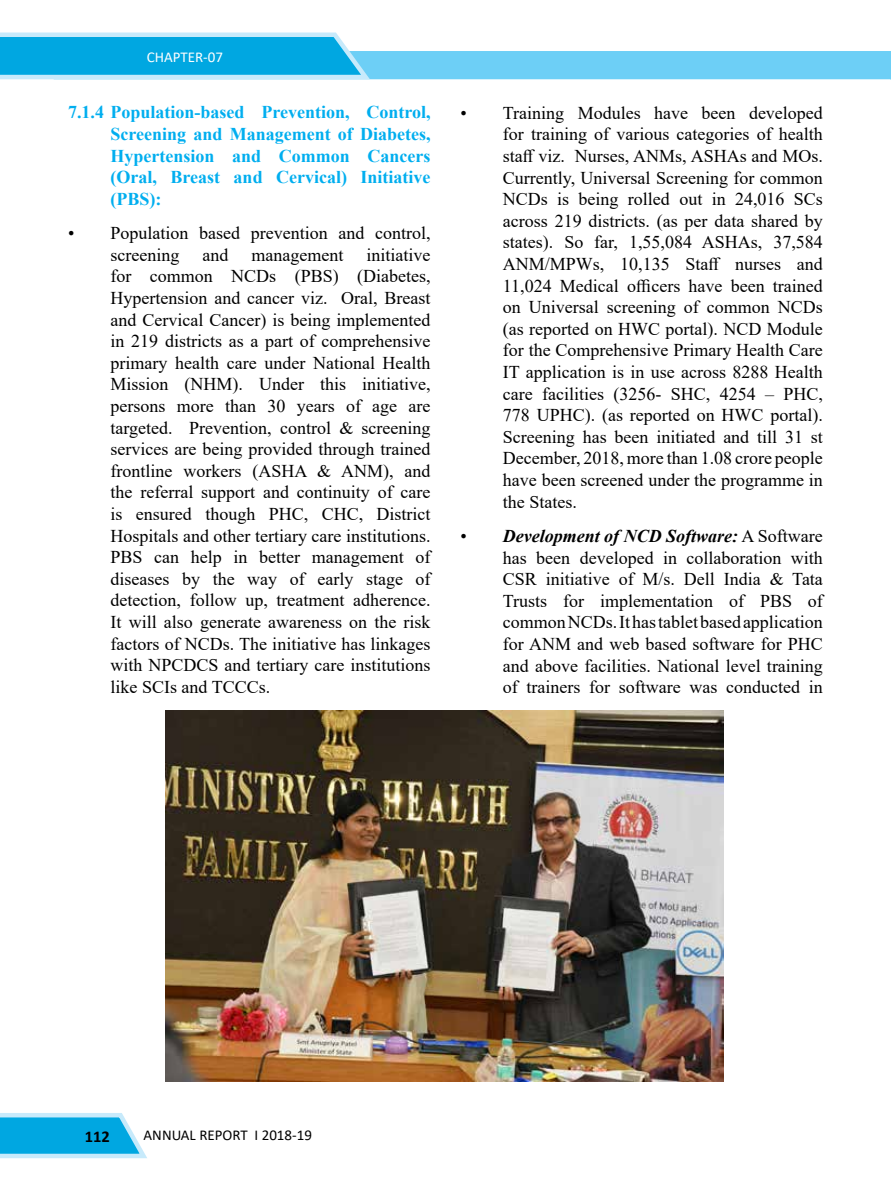
<style>
.page{position:relative;width:891px;height:1188px;background:#fff}
.page>*{position:absolute;margin:0;border:0;box-sizing:border-box;transform-origin:0 0}
.t1{font:18px/21.6px "Times New Roman";color:#000;text-align:justify}
.t2{font:700 18px/21.6px "Times New Roman";color:#00aeef;text-align:justify}
.t3{font:700 16.5px "Calibri";color:#000}
.t4{font:15px "Calibri";color:#000}
.t5{font:15px "Calibri";color:#fff}
.s1{font-weight:700;font-style:italic}
</style>
<div class="page">
<svg style="left:0;top:1113px;width:147px;height:46px"></svg>
<svg style="left:0;top:32px;width:891px;height:48px"></svg>
<img style="left:166px;top:710px;width:557px;height:372px">
<p class="t5" style="left:147px;top:46px;width:78px">CHAPTER-07</p>
<p class="t2" style="left:111px;top:101px;width:322px;text-indent:-43px">7.1.4 Population-based Prevention, Control, Screening and Management of Diabetes, Hypertension and Common Cancers (Oral, Breast and Cervical) Initiative (PBS):</p>
<p class="t1" style="left:111px;top:222px;width:322px;text-indent:-43px">• Population based prevention and control, screening</p>
<p class="t1" style="left:111px;top:243px;width:322px;text-indent:256px">initiative for common NCDs (PBS) (Diabetes, Hypertension and cancer viz. Oral, Breast and Cervical Cancer) is being implemented in 219 districts as a part of comprehensive primary health care under National Health Mission (NHM). Under this initiative, persons more than 30 years of age are targeted. Prevention, control &amp; screening services are being provided through trained frontline workers (ASHA &amp; ANM), and the referral support and continuity of care is ensured though PHC, CHC, District Hospitals and other tertiary care institutions.<br>PBS can help in better management of diseases by the way of early stage of detection, follow up, treatment adherence.<br>It will also generate awareness on the risk factors of NCDs. The initiative has linkages with NPCDCS and tertiary care institutions like SCIs and TCCCs.</p>
<p class="t1" style="left:203px;top:243px;width:27px">and</p>
<p class="t1" style="left:252px;top:243px;width:93px">management</p>
<p class="t1" style="left:503px;top:101px;width:322px;text-indent:-43px">• Training Modules have been developed for training of various categories of health staff viz. Nurses, ANMs, ASHAs and MOs.<br>Currently, Universal Screening for common NCDs is being rolled out in 24,016 SCs across 219 districts. (as per data shared by states). So far, 1,55,084 ASHAs, 37,584<br>ANM/MPWs, 10,135 Staff nurses and 11,024 Medical officers have been trained on Universal screening of common NCDs (as reported on HWC portal). NCD Module for the Comprehensive Primary Health Care IT application is in use across 8288 Health care facilities (3256- SHC, 4254 – PHC, 778 UPHC). (as reported on HWC portal).<br>Screening has been initiated and till 31 st December, 2018, more than 1.08 crore people have been screened under the programme in the States.</p>
<p class="t1" style="left:503px;top:525px;width:322px;text-indent:-43px">• <span class="s1">Development of NCD Software:</span> A Software has been developed in collaboration with CSR initiative of M/s. Dell India &amp; Tata Trusts for implementation of PBS of common NCDs. It has tablet based application for ANM and web based software for PHC and above facilities. National level training of trainers for software was conducted in</p>
<p class="t3" style="left:85px;top:1125px;width:27px">112</p>
<p class="t4" style="left:144px;top:1124px;width:170px">ANNUAL REPORT I 2018-19</p>
</div>
